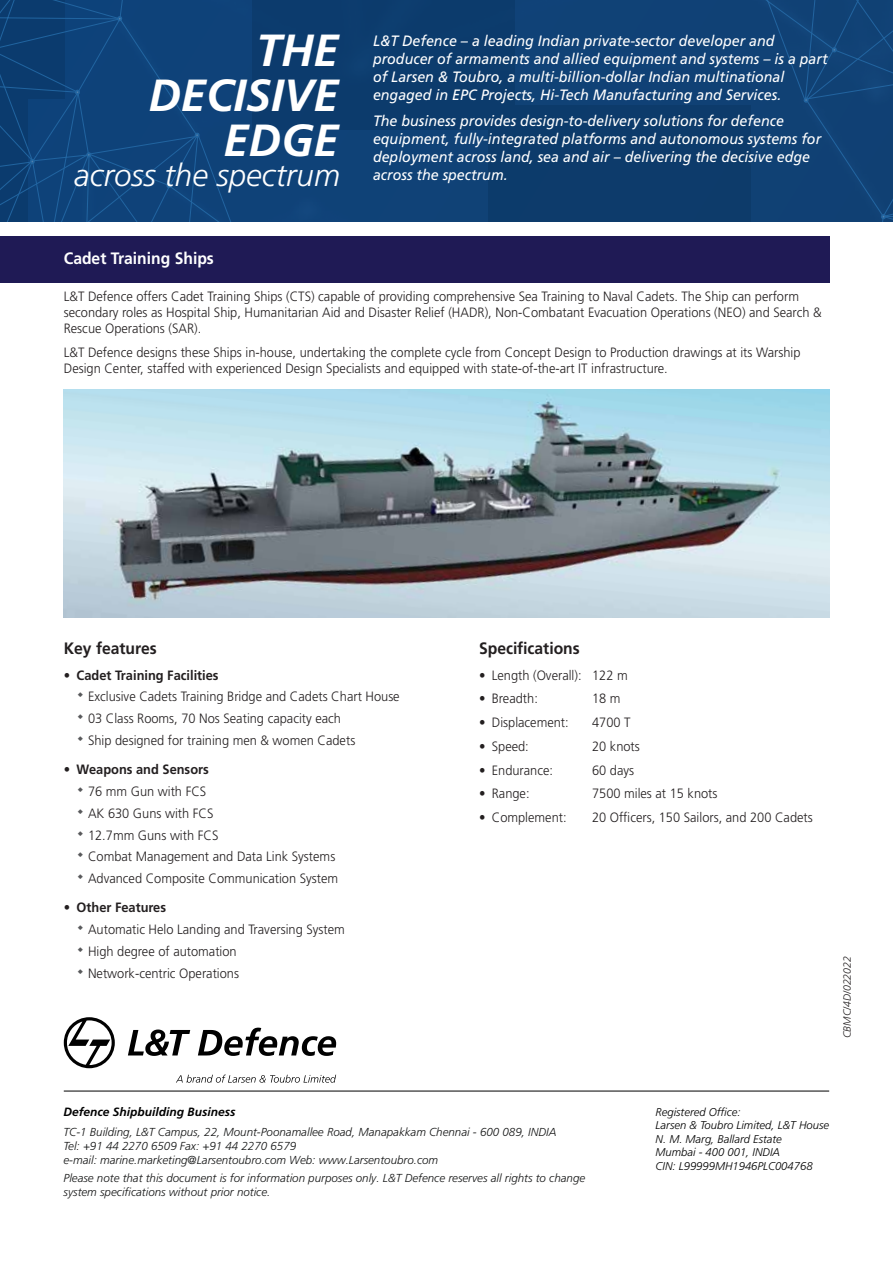
<style>
.page{position:relative;width:893px;height:1263px;background:#fff}
.page>*{position:absolute;margin:0;border:0;box-sizing:border-box;transform-origin:0 0}
.t1{font:italic 700 45px/45px "Frutiger LT Pro";color:#fff;text-align:right}
.t2{font:italic 300 31.35px "Frutiger LT Pro";color:#fff}
.t3{font:700 16.5px "Frutiger LT Pro";color:#231f20;scale:.95 1}
.t4{font:700 16.5px "Frutiger LT Pro";color:#fff;scale:.95 1}
.t5{font:italic 15px/18px "Frutiger LT Pro";color:#fff;scale:.95 1}
.t6{font:300 13.5px/21.8px "Frutiger LT Pro";color:#231f20;scale:.95 1}
.t7{font:700 13.5px "Frutiger LT Pro";color:#231f20;scale:.95 1}
.t8{font:italic 700 12px "Frutiger LT Pro";color:#010101}
.t9{font:italic 300 11.55px/13.8px "Frutiger LT Pro";color:#151616}
.t10{font:italic 300 11.25px/13.5px "Frutiger LT Pro";color:#010101}
.t11{font:italic 300 10.5px "Frutiger LT Pro";color:#231f20}
</style>
<div class="page">
<div style="left:0;top:236px;width:829px;height:46px;background:#1f1a55"></div>
<div style="left:0;top:0;width:893px;height:221px;background:#0f4175"></div>
<img style="left:64px;top:390px;width:765px;height:227px">
<hr style="left:64px;top:1091px;width:765px;height:1px;background:#010101">
<svg style="left:176px;top:1074px;width:160px;height:9px"></svg>
<svg style="left:128px;top:1027px;width:208px;height:29px"></svg>
<svg style="left:64px;top:1017px;width:51px;height:51px"></svg>
<h1 class="t1" style="left:148px;top:28px;width:192px">THE<br>DECISIVE<br>EDGE</h1>
<h2 class="t2" style="left:74px;top:157px;width:267px">across the spectrum</h2>
<p class="t4" style="left:64px;top:249px;width:160px">Cadet Training Ships</p>
<p class="t5" style="left:373px;top:32px;width:480px">L&amp;T Defence – a leading Indian private-sector developer and producer of armaments and allied equipment and systems – is a part of Larsen &amp; Toubro, a multi-billion-dollar Indian multinational engaged in EPC Projects, Hi-Tech Manufacturing and Services.</p>
<p class="t5" style="left:373px;top:112px;width:473px">The business provides design-to-delivery solutions for defence equipment, fully-integrated platforms and autonomous systems for deployment across land, sea and air – delivering the decisive edge across the spectrum.</p>
<p class="t6" style="left:64px;top:288px;width:799px;line-height:16.2px">L&amp;T Defence offers Cadet Training Ships (CTS) capable of providing comprehensive Sea Training to Naval Cadets. The Ship can perform secondary roles as Hospital Ship, Humanitarian Aid and Disaster Relief (HADR), Non-Combatant Evacuation Operations (NEO) and Search &amp;<br>Rescue Operations (SAR).</p>
<p class="t6" style="left:64px;top:344px;width:777px;line-height:16.2px">L&amp;T Defence designs these Ships in-house, undertaking the complete cycle from Concept Design to Production drawings at its Warship<br>Design Center, staffed with experienced Design Specialists and equipped with state-of-the-art IT infrastructure.</p>
<p class="t3" style="left:64px;top:639px;width:99px">Key features</p>
<p class="t7" style="left:64px;top:667px;width:164px">• Cadet Training Facilities</p>
<p class="t6" style="left:88px;top:686px;width:330px">Exclusive Cadets Training Bridge and Cadets Chart House<br>03 Class Rooms, 70 Nos Seating capacity each<br>Ship designed for training men &amp; women Cadets</p>
<p class="t7" style="left:64px;top:762px;width:154px">• Weapons and Sensors</p>
<p class="t6" style="left:88px;top:780px;width:265px">76 mm Gun with FCS<br>AK 630 Guns with FCS<br>12.7mm Guns with FCS<br>Combat Management and Data Link Systems<br>Advanced Composite Communication System</p>
<p class="t7" style="left:64px;top:900px;width:109px">• Other Features</p>
<p class="t6" style="left:88px;top:918px;width:272px">Automatic Helo Landing and Traversing System<br>High degree of automation<br>Network-centric Operations</p>
<p class="t3" style="left:479px;top:639px;width:108px">Specifications</p>
<p class="t6" style="left:479px;top:664px;width:158px">• Length (Overall): 122 m</p>
<p class="t6" style="left:479px;top:688px;width:63px">• Breadth:</p>
<p class="t6" style="left:592px;top:688px;width:32px">18 m</p>
<p class="t6" style="left:479px;top:712px;width:96px">• Displacement:</p>
<p class="t6" style="left:592px;top:712px;width:42px">4700 T</p>
<p class="t6" style="left:479px;top:735px;width:54px">• Speed:</p>
<p class="t6" style="left:592px;top:735px;width:52px">20 knots</p>
<p class="t6" style="left:479px;top:759px;width:79px">• Endurance:</p>
<p class="t6" style="left:592px;top:759px;width:46px">60 days</p>
<p class="t6" style="left:479px;top:783px;width:55px">• Range:</p>
<p class="t6" style="left:592px;top:783px;width:134px">7500 miles at 15 knots</p>
<p class="t6" style="left:479px;top:806px;width:94px">• Complement:</p>
<p class="t6" style="left:592px;top:806px;width:234px">20 Officers, 150 Sailors, and 200 Cadets</p>
<p class="t11" style="left:841px;top:1038px;width:83px;rotate:-90deg">CBMC/4D/022022</p>
<p class="t8" style="left:63px;top:1105px;width:174px">Defence Shipbuilding Business</p>
<p class="t10" style="left:656px;top:1105px;width:175px">Registered Office:<br>Larsen &amp; Toubro Limited, L&amp;T House<br>N. M. Marg, Ballard Estate<br>Mumbai - 400 001, INDIA<br>CIN: L99999MH1946PLC004768</p>
<p class="t9" style="left:63px;top:1125px;width:494px">TC-1 Building, L&amp;T Campus, 22, Mount-Poonamallee Road, Manapakkam Chennai - 600 089, INDIA<br>Tel: +91 44 2270 6509 Fax: +91 44 2270 6579<br>e-mail: marine.marketing@Larsentoubro.com Web: www.Larsentoubro.com</p>
<p class="t9" style="left:64px;top:1171px;width:523px">Please note that this document is for information purposes only. L&amp;T Defence reserves all rights to change system specifications without prior notice.</p>
</div>
